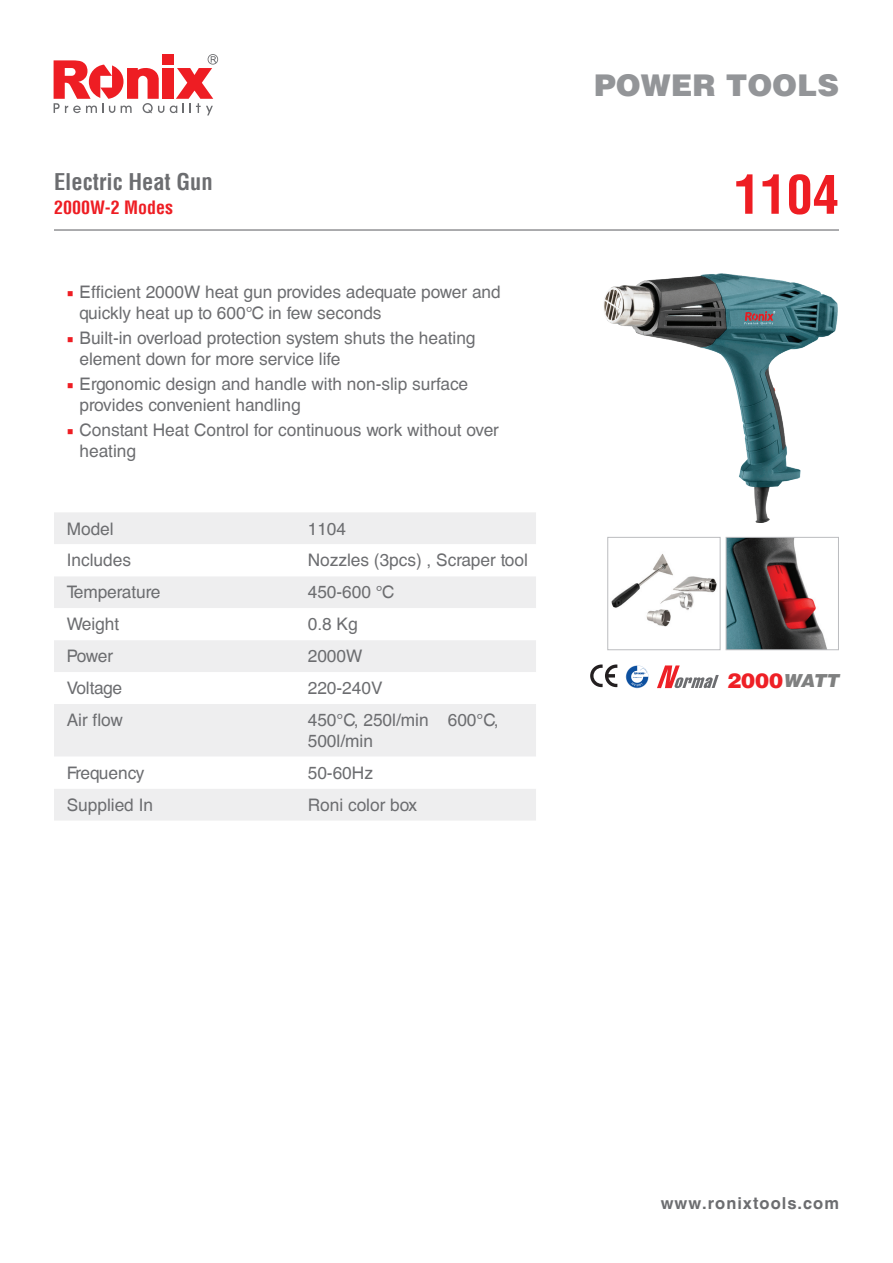
<style>
.page{position:relative;width:893px;height:1263px;background:#fff}
.page>*{position:absolute;margin:0;border:0;box-sizing:border-box;transform-origin:0 0}
.t1{font:700 condensed 52.5px "Helvetica LT";color:#ee1d23}
.t2{font:900 30px "Helvetica LT";color:#939598}
.t3{font:700 condensed 22.5px "Helvetica LT";color:#6c6d70}
.t4{font:900 21px "Helvetica LT";color:#ee2026}
.t5{font:700 condensed 18px "Helvetica LT";color:#ee1d23}
.t6{font:17.25px/21px "Helvetica CE";color:#6c6d70}
.t7{font:17.25px "Helvetica CE";letter-spacing:-.025em;color:#6c6d70}
.t8{font:700 16.5px "Helvetica CE";letter-spacing:.06em;color:#6c6d70}
.s1{font-family:"Minion Pro";color:#ee1d23}
.s2{font-style:italic;font-size:18px;color:#7f8080}
</style>
<div class="page">
<svg style="left:170px;top:54px;width:48px;height:61px"></svg>
<div style="left:162px;top:68px;width:11px;height:31px;background:#ee1d23"></div>
<svg style="left:54px;top:60px;width:110px;height:53px"></svg>
<div style="left:162px;top:54px;width:11px;height:11px;background:#ee1d23"></div>
<div style="left:54px;top:512px;width:482px;height:308px;background:#eeeeef"></div>
<svg style="left:54px;top:544px;width:482px;height:245px"></svg>
<hr style="left:54px;top:229px;width:785px;height:2px;background:#6c6d70">
<svg style="left:590px;top:664px;width:27px;height:23px"></svg>
<svg style="left:626px;top:665px;width:22px;height:23px"></svg>
<svg style="left:657px;top:665px;width:62px;height:23px"></svg>
<img style="left:611px;top:554px;width:106px;height:73px">
<div style="left:607px;top:537px;width:114px;height:113px;border:1px solid #bcbdc0"></div>
<img style="left:728px;top:539px;width:99px;height:109px">
<div style="left:726px;top:537px;width:113px;height:113px;border:1px solid #bcbdc0"></div>
<img style="left:604px;top:273px;width:234px;height:249px">
<h3 class="t3" style="left:54px;top:167px;width:160px">Electric Heat Gun</h3>
<p class="t5" style="left:54px;top:196px;width:121px">2000W-2 Modes</p>
<p class="t6" style="left:80px;top:281px;width:423px;text-indent:-13px"><span class="s1">■</span> Efficient 2000W heat gun provides adequate power and quickly heat up to 600°C in few seconds</p>
<p class="t6" style="left:80px;top:327px;width:398px;text-indent:-13px"><span class="s1">■</span> Built-in overload protection system shuts the heating element down for more service life</p>
<p class="t6" style="left:80px;top:374px;width:390px;text-indent:-13px"><span class="s1">■</span> Ergonomic design and handle with non-slip surface provides convenient handling</p>
<p class="t6" style="left:80px;top:420px;width:421px;text-indent:-13px"><span class="s1">■</span> Constant Heat Control for continuous work without over heating</p>
<p class="t6" style="left:67px;top:518px;width:48px">Model</p>
<p class="t6" style="left:308px;top:518px;width:40px">1104</p>
<p class="t6" style="left:67px;top:550px;width:66px">Includes</p>
<p class="t6" style="left:308px;top:550px;width:222px">Nozzles (3pcs) , Scraper tool</p>
<p class="t6" style="left:67px;top:582px;width:95px">Temperature</p>
<p class="t6" style="left:308px;top:582px;width:88px">450-600 °C</p>
<p class="t6" style="left:67px;top:614px;width:54px">Weight</p>
<p class="t6" style="left:308px;top:614px;width:51px">0.8 Kg</p>
<p class="t6" style="left:67px;top:646px;width:48px">Power</p>
<p class="t6" style="left:308px;top:646px;width:56px">2000W</p>
<p class="t7" style="left:67px;top:678px;width:57px">Voltage</p>
<p class="t6" style="left:308px;top:678px;width:76px">220-240V</p>
<p class="t6" style="left:67px;top:710px;width:58px">Air flow</p>
<p class="t6" style="left:308px;top:710px;width:192px">450°C, 250l/min 600°C,<br>500l/min</p>
<p class="t6" style="left:67px;top:762px;width:79px">Frequency</p>
<p class="t6" style="left:308px;top:762px;width:67px">50-60Hz</p>
<p class="t6" style="left:67px;top:794px;width:88px">Supplied In</p>
<p class="t6" style="left:308px;top:794px;width:111px">Roni color box</p>
<h2 class="t2" style="left:594px;top:65px;width:246px">POWER TOOLS</h2>
<h1 class="t1" style="left:734px;top:162px;width:107px">1104</h1>
<p class="t4" style="left:727px;top:667px;width:113px">2000<span class="s2">WATT</span></p>
<p class="t8" style="left:661px;top:1193px;width:180px">www.ronixtools.com</p>
</div>
